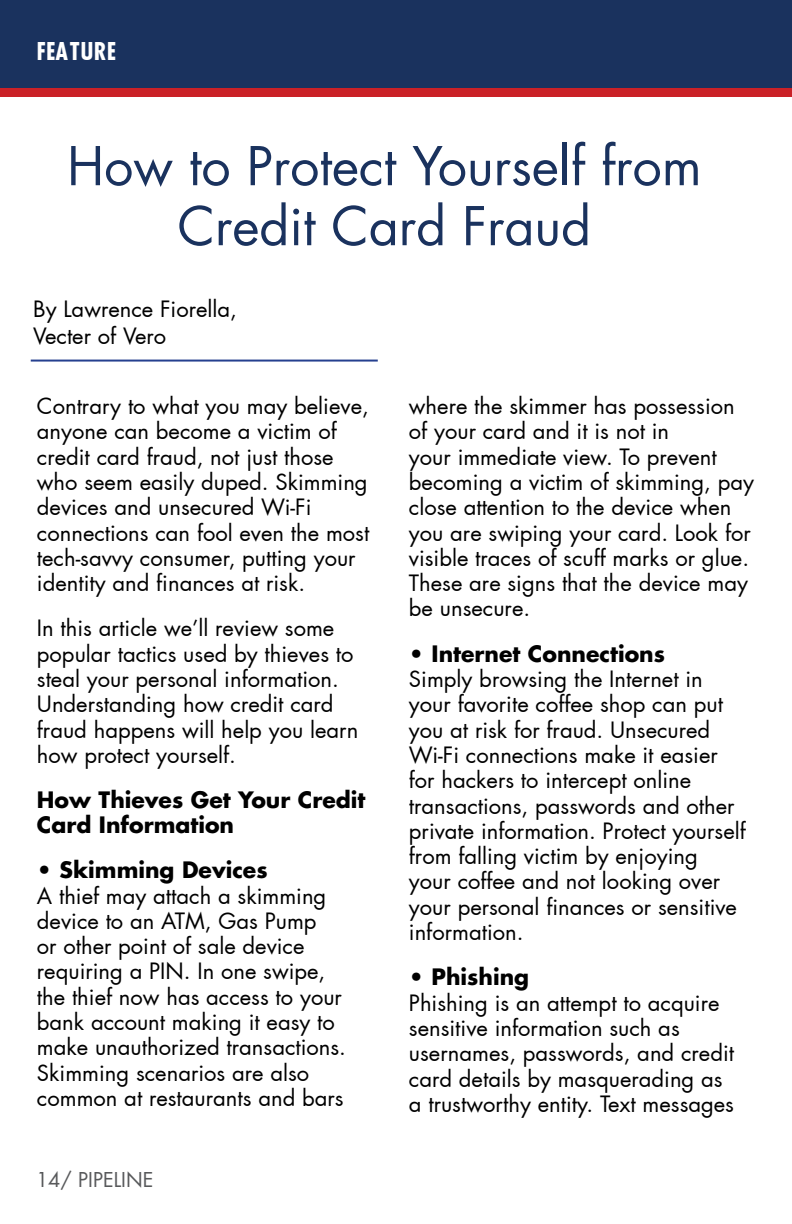
<style>
.page{position:relative;width:792px;height:1224px;background:#fff}
.page>*{position:absolute;margin:0;border:0;box-sizing:border-box;transform-origin:0 0}
.t1{font:52px/60px "Futura";color:#1a325e;text-align:center}
.t2{font:700 24px "Futura Cond";color:#fff}
.t3{font:22px/25.2px "Futura";color:#000}
.t4{font:700 22px/25.2px "Futura Std";color:#000}
.t5{font:20px "Futura";color:#58595b}
</style>
<div class="page">
<div style="left:0;top:65px;width:792px;height:32px;background:#ca2127"></div>
<div style="left:0;top:0;width:792px;height:87px;background:#1a325e"></div>
<hr style="left:31px;top:360px;width:347px;height:2px;background:#25408f">
<p class="t2" style="left:36px;top:35px;width:82px">FEATURE</p>
<h1 class="t1" style="left:67px;top:137px;width:636px">How to Protect Yourself from<br>Credit Card Fraud</h1>
<p class="t3" style="left:33px;top:296px;width:205px;line-height:26.4px">By Lawrence Fiorella,<br>Vecter of Vero</p>
<p class="t3" style="left:37px;top:394px;width:334px">Contrary to what you may believe, anyone can become a victim of credit card fraud, not just those who seem easily duped. Skimming devices and unsecured Wi-Fi connections can fool even the most tech-savvy consumer, putting your identity and finances at risk.</p>
<p class="t3" style="left:37px;top:616px;width:323px">In this article we’ll review some popular tactics used by thieves to steal your personal information.<br>Understanding how credit card fraud happens will help you learn how protect yourself.</p>
<p class="t4" style="left:37px;top:787px;width:330px">How Thieves Get Your Credit<br>Card Information</p>
<p class="t4" style="left:37px;top:857px;width:232px">• Skimming Devices</p>
<p class="t3" style="left:37px;top:883px;width:311px">A thief may attach a skimming device to an ATM, Gas Pump<br>or other point of sale device requiring a PIN. In one swipe, the thief now has access to your bank account making it easy to make unauthorized transactions.<br>Skimming scenarios are also common at restaurants and bars</p>
<p class="t5" style="left:36px;top:1166px;width:119px">14/ PIPELINE</p>
<p class="t3" style="left:409px;top:394px;width:347px">where the skimmer has possession of your card and it is not in<br>your immediate view. To prevent becoming a victim of skimming, pay close attention to the device when you are swiping your card. Look for visible traces of scuff marks or glue.<br>These are signs that the device may be unsecure.</p>
<p class="t4" style="left:409px;top:641px;width:258px">• Internet Connections</p>
<p class="t3" style="left:409px;top:667px;width:338px">Simply browsing the Internet in your favorite coffee shop can put you at risk for fraud. Unsecured<br>Wi-Fi connections make it easier for hackers to intercept online transactions, passwords and other private information. Protect yourself from falling victim by enjoying<br>your coffee and not looking over your personal finances or sensitive information.</p>
<p class="t4" style="left:409px;top:964px;width:122px">• Phishing</p>
<p class="t3" style="left:409px;top:990px;width:327px">Phishing is an attempt to acquire sensitive information such as usernames, passwords, and credit card details by masquerading as a trustworthy entity. Text messages</p>
</div>
